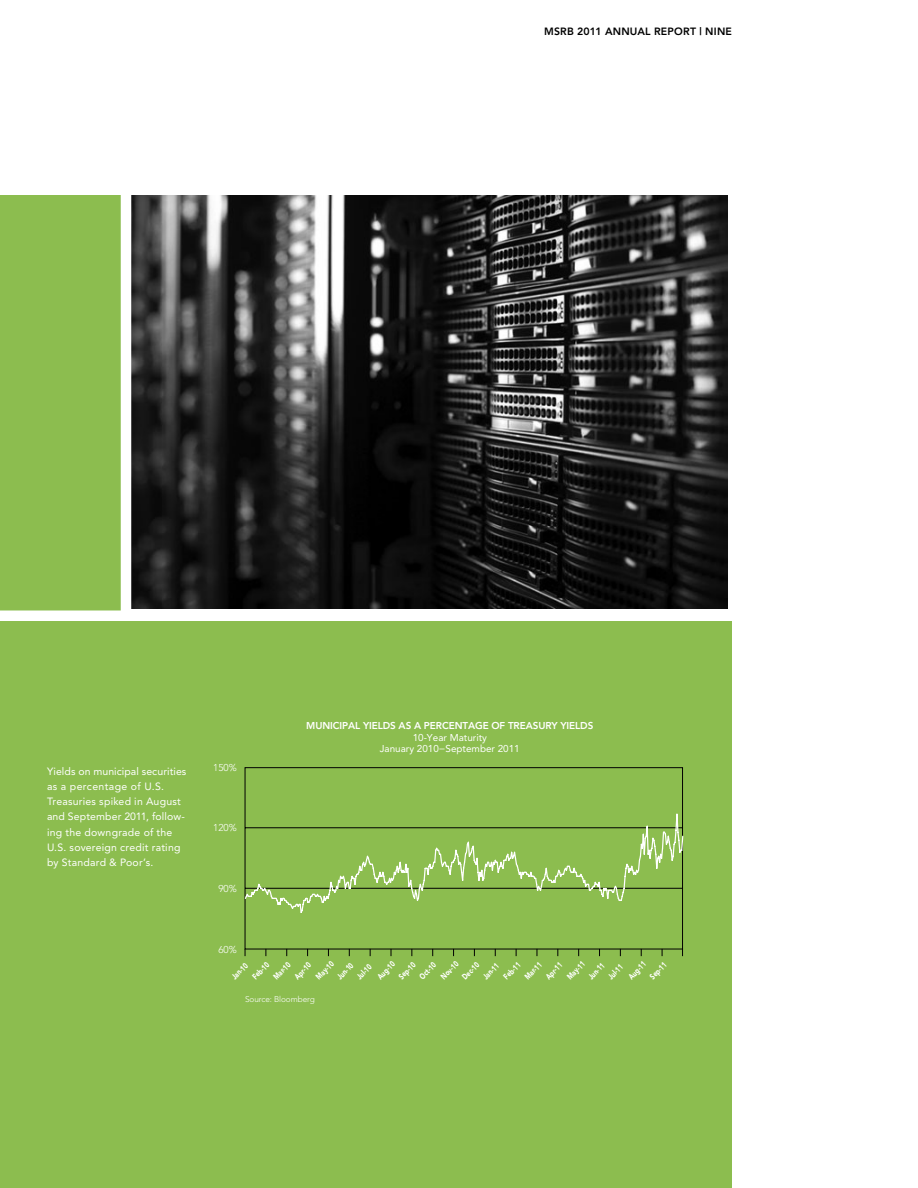
<style>
.page{position:relative;width:918px;height:1188px;background:#fff}
.page>*{position:absolute;margin:0;border:0;box-sizing:border-box;transform-origin:0 0}
.t1{font:10.5px/15px "Avenir";letter-spacing:.015em;color:#fff}
.t2{font:800 10.5px "Avenir";letter-spacing:.02em;color:#000}
.t3{font:800 9.9px "Avenir";letter-spacing:-.01em;color:#fff}
.t4{font:9.9px/11.9px "Avenir";color:#fff;text-align:center}
.t5{font:300 9.9px "Avenir";color:#fff}
.t6{font:900 8.25px/14.5px "Avenir";color:#fff;scale:.75 1}
.t7{font:300 8.25px "Avenir";letter-spacing:-.01em;color:#fff}
</style>
<div class="page">
<div style="left:0;top:610px;width:732px;height:578px;background:#8cbd4f"></div>
<img style="left:131px;top:195px;width:597px;height:413px">
<div style="left:0;top:190px;width:126px;height:622px;background:#8cbd4f"></div>
<div style="left:0;top:184px;width:918px;height:11px;background:#fff"></div>
<div style="left:0;top:610px;width:756px;height:11px;background:#fff"></div>
<div style="left:121px;top:178px;width:10px;height:443px;background:#fff"></div>
<svg style="left:245px;top:767px;width:438px;height:182px"></svg>
<svg style="left:244px;top:813px;width:440px;height:101px"></svg>
<p class="t2" style="left:544px;top:25px;width:70px">MSRB 2011 ANNUAL</p>
<p class="t2" style="left:654px;top:25px;width:79px">REPORT | NINE</p>
<p class="t1" style="left:47px;top:764px;width:141px">Yields on municipal securities as a percentage of U.S.<br>Treasuries spiked in August and September 2011, follow&shy;ing the downgrade of the<br>U.S. sovereign credit rating by Standard &amp; Poor’s.</p>
<p class="t5" style="left:213px;top:762px;width:25px">150%</p>
<p class="t5" style="left:213px;top:822px;width:25px">120%</p>
<p class="t5" style="left:218px;top:883px;width:20px">90%</p>
<p class="t5" style="left:218px;top:943px;width:20px">60%</p>
<p class="t3" style="left:306px;top:719px;width:289px">MUNICIPAL YIELDS AS A PERCENTAGE OF TREASURY YIELDS</p>
<p class="t4" style="left:380px;top:731px;width:141px">10-Year Maturity<br>January 2010−September 2011</p>
<p class="t6" style="left:301px;top:962px;width:31px;line-height:15.1px;text-indent:-15px;rotate:-45deg">Apr-10<br>May-10</p>
<p class="t6" style="left:353px;top:973px;width:25px;rotate:-44deg">Jul-10</p>
<p class="t6" style="left:373px;top:973px;width:30px;rotate:-45deg">Aug-10</p>
<p class="t6" style="left:395px;top:973px;width:28px;rotate:-45deg">Sep-10</p>
<p class="t6" style="left:416px;top:973px;width:28px;rotate:-45deg">Oct-10</p>
<p class="t6" style="left:437px;top:973px;width:30px;rotate:-45deg">Nov-10</p>
<p class="t6" style="left:458px;top:973px;width:29px;rotate:-45deg">Dec-10</p>
<p class="t6" style="left:542px;top:973px;width:28px;rotate:-45deg">Apr-11</p>
<p class="t6" style="left:563px;top:973px;width:31px;rotate:-45deg">May-11</p>
<p class="t6" style="left:585px;top:973px;width:27px;rotate:-45deg">Jun-11</p>
<p class="t6" style="left:270px;top:973px;width:29px;rotate:-45deg">Mar-10</p>
<p class="t6" style="left:604px;top:973px;width:25px;rotate:-45deg">Jul-11</p>
<p class="t6" style="left:625px;top:973px;width:30px;rotate:-45deg">Aug-11</p>
<p class="t6" style="left:646px;top:973px;width:28px;rotate:-45deg">Sep-11</p>
<p class="t6" style="left:238px;top:962px;width:29px;text-indent:-15px;rotate:-45deg">Jan-10<br>Feb-10</p>
<p class="t6" style="left:521px;top:973px;width:29px;rotate:-45deg">Mar-11</p>
<p class="t6" style="left:489px;top:962px;width:29px;text-indent:-15px;rotate:-45deg">Jan-11<br>Feb-11</p>
<p class="t6" style="left:333px;top:973px;width:27px;rotate:-45deg">Jun-10</p>
<p class="t7" style="left:245px;top:994px;width:71px">Source: Bloomberg</p>
</div>
